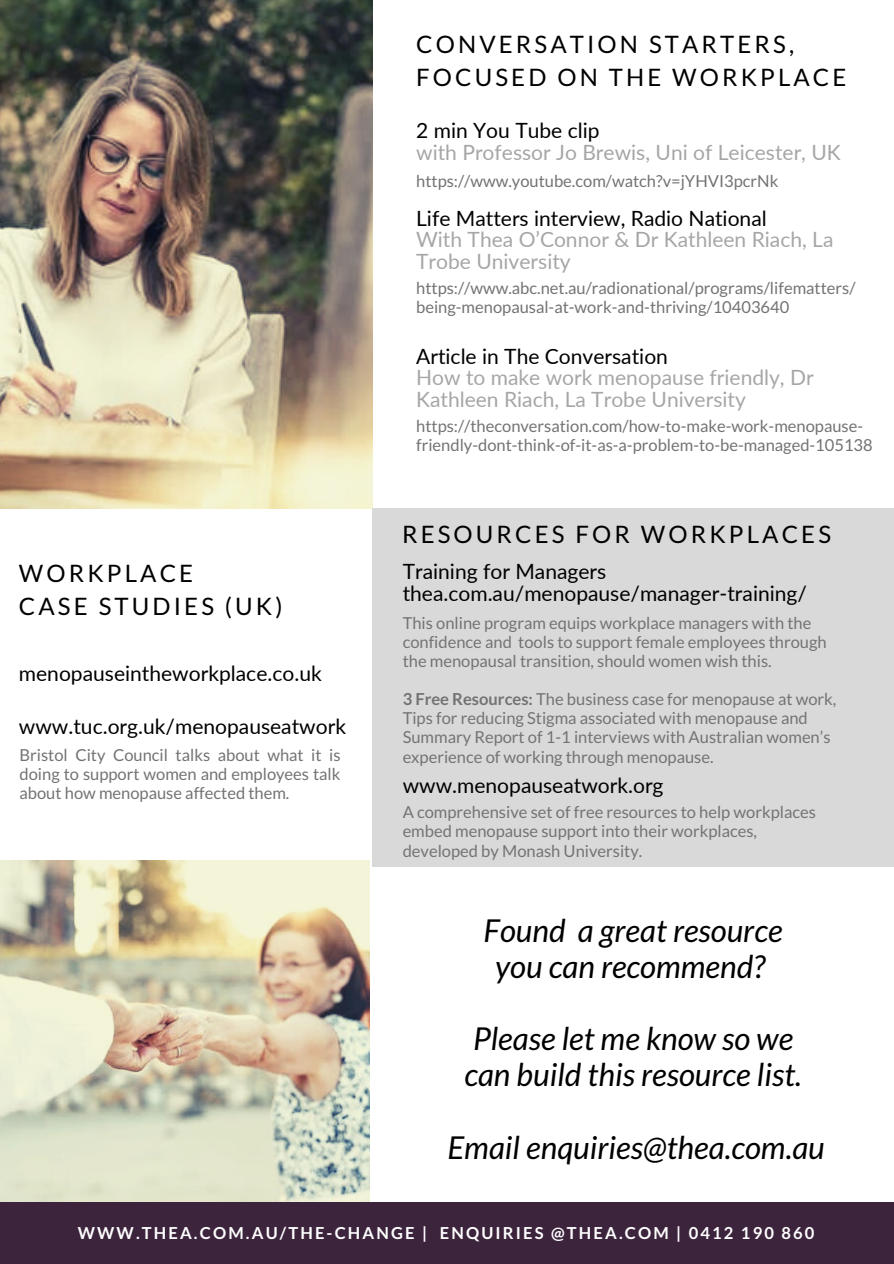
<style>
.page{position:relative;width:894px;height:1264px;background:#fff}
.page>*{position:absolute;margin:0;border:0;box-sizing:border-box;transform-origin:0 0}
.t1{font:italic 31.5px/36px "Lato";color:#000;text-align:center}
.t2{font:24px/32.7px "Lato";letter-spacing:.13em;color:#000}
.t3{font:21px/21.5px "Lato";color:#000}
.t4{font:21px/21.5px "Lato";color:#a6a6a6}
.t5{font:16.5px/19.2px "Lato";color:#737373}
.t6{font:700 16.5px "Lato";letter-spacing:.13em;color:#fff}
.s1{font-weight:700}
</style>
<div class="page">
<img style="left:0;top:0;width:372px;height:508px">
<div style="left:0;top:1201px;width:893px;height:62px;background:#3d243d"></div>
<div style="left:372px;top:508px;width:521px;height:358px;background:#d9d9d9"></div>
<img style="left:0;top:860px;width:369px;height:341px">
<h2 class="t2" style="left:416px;top:28px;width:432px">CONVERSATION STARTERS,<br>FOCUSED ON THE WORKPLACE</h2>
<p class="t3" style="left:416px;top:119px;width:185px">2 min You Tube clip</p>
<p class="t4" style="left:416px;top:141px;width:426px">with Professor Jo Brewis, Uni of Leicester, UK</p>
<p class="t5" style="left:416px;top:171px;width:363px">https://www.youtube.com/watch?v=jYHVI3pcrNk</p>
<p class="t3" style="left:416px;top:207px;width:352px">Life Matters interview, Radio National</p>
<p class="t4" style="left:416px;top:228px;width:419px">With Thea O’Connor &amp; Dr Kathleen Riach, La<br>Trobe University</p>
<p class="t5" style="left:416px;top:278px;width:441px">https://www.abc.net.au/radionational/programs/lifematters/ being-menopausal-at-work-and-thriving/10403640</p>
<p class="t3" style="left:416px;top:345px;width:253px">Article in The Conversation</p>
<p class="t4" style="left:416px;top:366px;width:399px">How to make work menopause friendly, Dr<br>Kathleen Riach, La Trobe University</p>
<p class="t5" style="left:416px;top:416px;width:458px">https://theconversation.com/how-to-make-work-menopause&shy;friendly-dont-think-of-it-as-a-problem-to-be-managed-105138</p>
<h2 class="t2" style="left:19px;top:556px;width:265px">WORKPLACE<br>CASE STUDIES (UK)</h2>
<p class="t3" style="left:19px;top:662px;width:304px">menopauseintheworkplace.co.uk</p>
<p class="t3" style="left:19px;top:715px;width:328px">www.tuc.org.uk/menopauseatwork</p>
<p class="t5" style="left:20px;top:745px;width:322px;text-align:justify">Bristol City Council talks about what it is doing to support women and employees talk about how menopause affected them.</p>
<h2 class="t2" style="left:402px;top:517px;width:430px">RESOURCES FOR WORKPLACES</h2>
<p class="t3" style="left:402px;top:560px;width:406px">Training for Managers thea.com.au/menopause/manager-training/</p>
<p class="t5" style="left:402px;top:612px;width:425px">This online program equips workplace managers with the confidence and tools to support female employees through the menopausal transition, should women wish this.</p>
<p class="t5" style="left:402px;top:689px;width:435px"><span class="s1">3 Free Resources:</span> The business case for menopause at work, Tips for reducing Stigma associated with menopause and Summary Report of 1-1 interviews with Australian women’s experience of working through menopause.</p>
<p class="t3" style="left:402px;top:774px;width:262px">www.menopauseatwork.org</p>
<p class="t5" style="left:402px;top:802px;width:415px">A comprehensive set of free resources to help workplaces embed menopause support into their workplaces, developed by Monash University.</p>
<h1 class="t1" style="left:483px;top:912px;width:300px">Found a great resource you can recommend?</h1>
<h1 class="t1" style="left:464px;top:1020px;width:339px;text-align:left">Please let me know so we can build this resource list.</h1>
<h1 class="t1" style="left:447px;top:1128px;width:379px">Email enquiries@thea.com.au</h1>
<p class="t6" style="left:78px;top:1222px;width:738px">WWW.THEA.COM.AU/THE-CHANGE | ENQUIRIES @THEA.COM | 0412 190 860</p>
</div>
